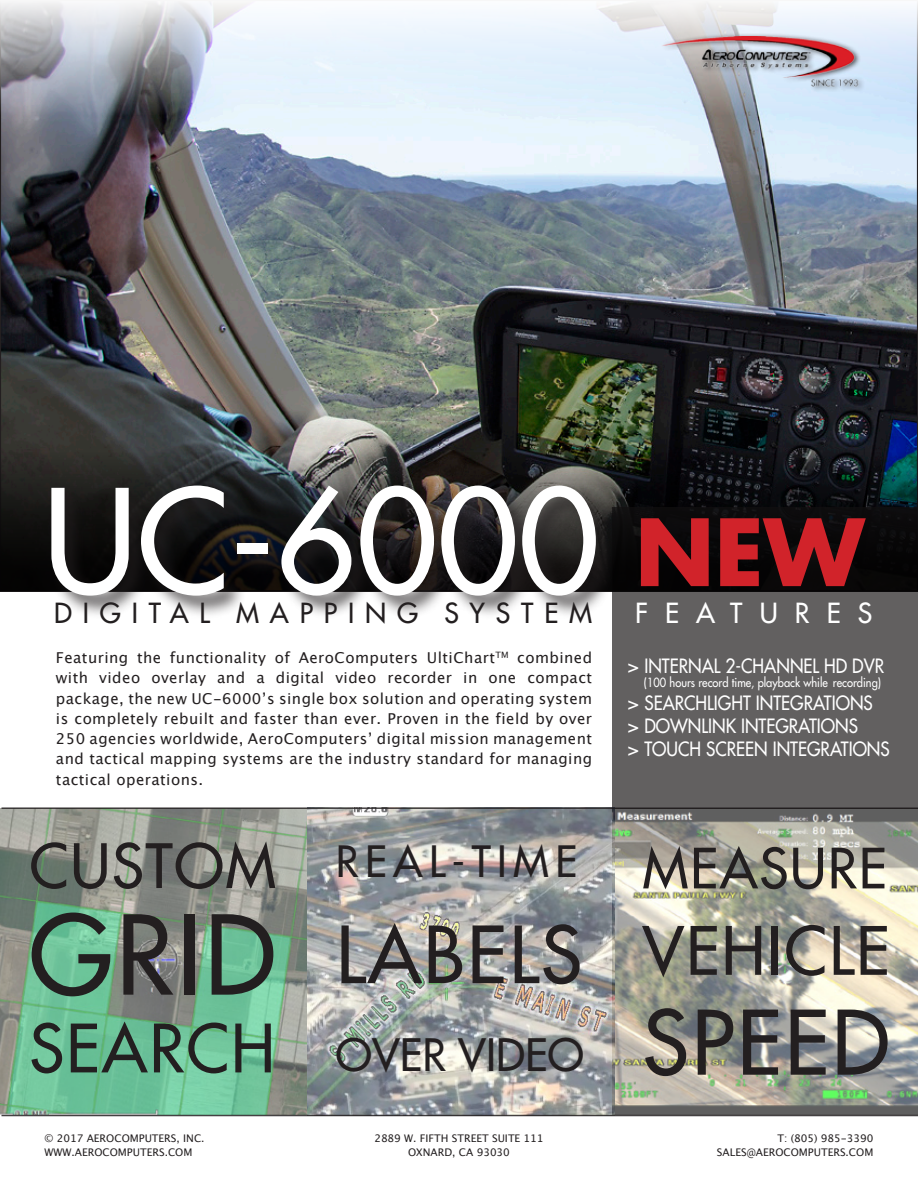
<style>
.page{position:relative;width:918px;height:1188px;background:#fff}
.page>*{position:absolute;margin:0;border:0;box-sizing:border-box;transform-origin:0 0}
.t1{font:500 139.95px "Futura Std";color:#fff}
.t2{font:500 106.65px "Futura Std";color:#231f20}
.t3{font:700 90px "Futura Std";color:#d1232a}
.t4{font:500 86.4px "Futura Std";letter-spacing:.03em;color:#231f20}
.t5{font:500 76.5px "Futura Std";letter-spacing:.03em;color:#231f20}
.t6{font:500 64.8px "Futura Std";letter-spacing:.03em;color:#231f20}
.t7{font:500 59.4px "Futura Std";letter-spacing:.03em;color:#231f20}
.t8{font:500 54px "Futura Std";letter-spacing:.03em;color:#231f20}
.t9{font:500 43.5px "Futura Std";color:#231f20}
.t10{font:500 42px "Futura Std";letter-spacing:.15em;color:#231f20}
.t11{font:500 27px "Futura Std";letter-spacing:.4em;color:#231f20}
.t12{font:500 27px "Futura Std";letter-spacing:.635em;color:#fff}
.t13{font:500 19.2px/23px "Futura Std";color:#fff}
.Paragraph_Style_1{font:15px/20.2px "Lucida Grande";letter-spacing:.03em;color:#231f20;text-align:justify}
.t14{font:500 12.3px "Futura Std";color:#fff;scale:.9 1}
.t15{font:10.5px/13.5px "Lucida Grande";color:#231f20}
</style>
<div class="page">
<img style="left:2px;top:141px;width:914px;height:291px">
<svg style="left:0;top:1px;width:918px;height:140px;background:#d0d9e3"></svg>
<img style="left:0;top:808px;width:612px;height:307px">
<div style="left:612px;top:507px;width:306px;height:301px;background:#626060"></div>
<img style="left:612px;top:809px;width:306px;height:306px">
<div style="left:660px;top:32px;width:205px;height:60px;background:#231f20;opacity:.75"></div>
<img style="left:661px;top:36px;width:203px;height:54px">
<hr style="left:1px;top:1115px;width:917px;height:1px;background:#231f20">
<hr style="left:1px;top:807px;width:917px;height:2px;background:#231f20">
<img style="left:0;top:432px;width:918px;height:159px">
<div style="left:49px;top:483px;width:570px;height:136px;background:#231f20;opacity:.75"></div>
<p class="t1" style="left:43px;top:454px;width:558px">UC-6000</p>
<p class="t11" style="left:54px;top:597px;width:540px">DIGITAL MAPPING SYSTEM</p>
<p class="t12" style="left:635px;top:597px;width:239px">FEATURES</p>
<p class="t3" style="left:635px;top:493px;width:231px">NEW</p>
<p class="Paragraph_Style_1" style="left:56px;top:648px;width:538px">Featuring the functionality of AeroComputers UltiChart<sup>TM</sup> combined with video overlay and a digital video recorder in one compact package, the new UC-6000’s single box solution and operating system is completely rebuilt and faster than ever. Proven in the field by over 250 agencies worldwide, AeroComputers’ digital mission management and tactical mapping systems are the industry standard for managing tactical operations.</p>
<p class="t7" style="left:29px;top:829px;width:248px">CUSTOM</p>
<p class="t2" style="left:29px;top:889px;width:248px">GRID</p>
<p class="t6" style="left:29px;top:1008px;width:247px">SEARCH</p>
<p class="t10" style="left:336px;top:835px;width:243px">REAL-TIME</p>
<p class="t5" style="left:336px;top:907px;width:248px">LABELS</p>
<p class="t9" style="left:336px;top:1027px;width:249px">OVER VIDEO</p>
<p class="t13" style="left:628px;top:655px;width:258px">&gt; INTERNAL 2-CHANNEL HD DVR</p>
<p class="t14" style="left:644px;top:675px;width:265px">(100 hours record time, playback while recording)</p>
<p class="t13" style="left:628px;top:692px;width:247px">&gt; SEARCHLIGHT INTEGRATIONS &gt; DOWNLINK INTEGRATIONS</p>
<p class="t13" style="left:628px;top:738px;width:264px">&gt; TOUCH SCREEN INTEGRATIONS</p>
<p class="t8" style="left:642px;top:835px;width:246px">MEASURE</p>
<p class="t6" style="left:642px;top:910px;width:249px">VEHICLE</p>
<p class="t4" style="left:642px;top:989px;width:249px">SPEED</p>
<p class="t15" style="left:45px;top:1132px;width:162px">© 2017 AEROCOMPUTERS, INC.<br>WWW.AEROCOMPUTERS.COM</p>
<p class="t15" style="left:374px;top:1132px;width:171px;text-align:center">2889 W. FIFTH STREET SUITE 111<br>OXNARD, CA 93030</p>
<p class="t15" style="left:717px;top:1132px;width:158px;text-align:right">T: (805) 985-3390<br>SALES@AEROCOMPUTERS.COM</p>
</div>
